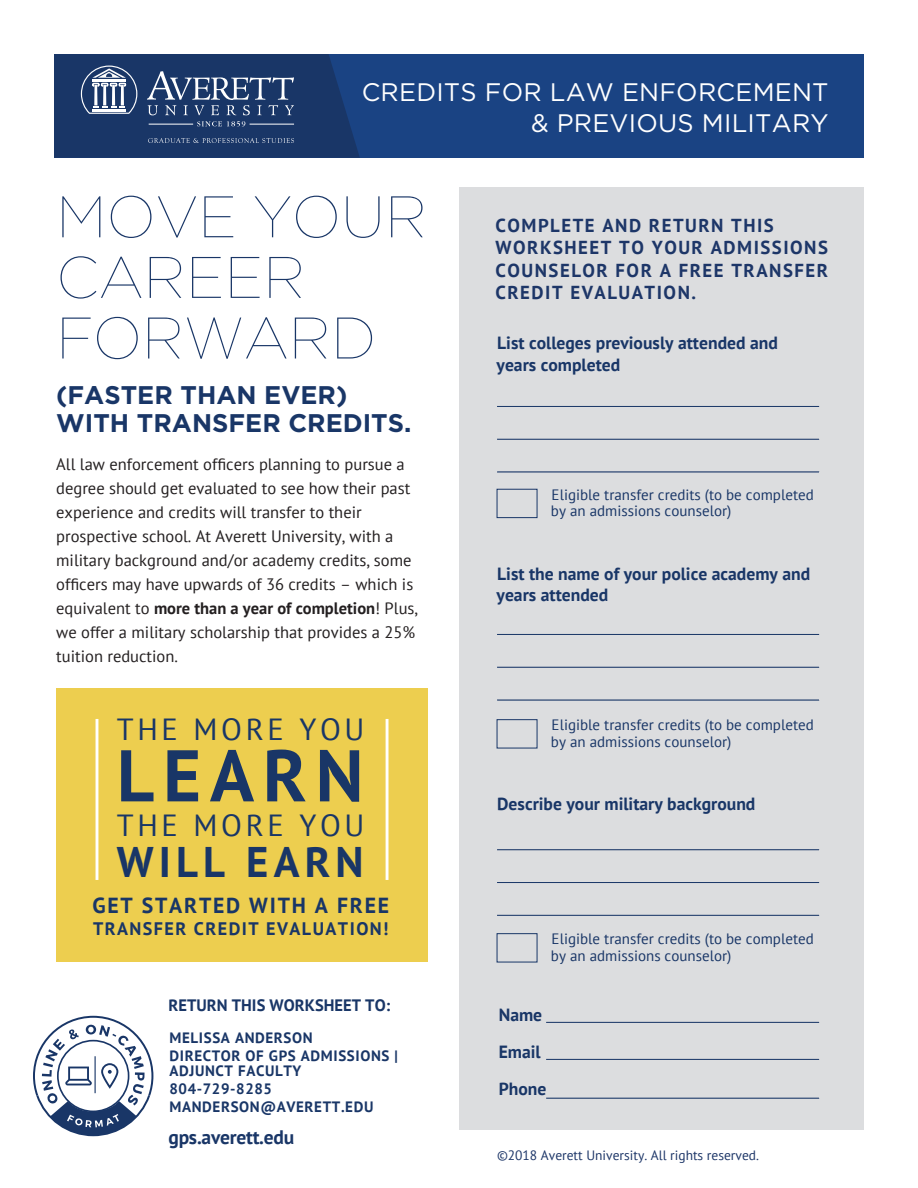
<style>
.page{position:relative;width:918px;height:1188px;background:#fff}
.page>*{position:absolute;margin:0;border:0;box-sizing:border-box;transform-origin:0 0}
.t1{font:700 73.05px "PT Sans";letter-spacing:.12em;color:#193667}
.t2{font:100 58.5px/60.6px "Gotham HTF";color:#193667}
.t3{font:700 42.75px "PT Sans";letter-spacing:.12em;color:#193667}
.t4{font:30.45px "PT Sans";letter-spacing:.12em;color:#193667}
.t5{font:700 25.5px/27.6px "Gotham";color:#193667}
.t6{font:25.35px/30.5px "Gotham";letter-spacing:.01em;color:#fff;text-align:right}
.t7{font:700 21.75px "PT Sans";letter-spacing:.08em;color:#193667}
.t8{font:700 19.5px "PT Sans";letter-spacing:-.01em;color:#193667}
.t9{font:700 18.75px/22.5px "PT Sans";letter-spacing:.08em;color:#1d3668}
.t10{font:700 18.15px "PT Sans";letter-spacing:.08em;color:#193667}
.t11{font:700 17.7px/21.8px "PT Sans";color:#193667}
.t12{font:16.5px/24px "PT Sans";color:#231f20}
.t13{font:700 16.5px "PT Sans";color:#193667}
.t14{font:15px/16.5px "PT Sans";color:#193667}
.t15{font:700 15px/18px "PT Sans";letter-spacing:.04em;color:#193667}
.t16{font:13.5px "PT Sans";color:#1d3668}
.s1{font-weight:700}
</style>
<div class="page">
<div style="left:56px;top:688px;width:371px;height:273px;background:#edce4f"></div>
<hr style="left:96px;top:719px;width:2px;height:161px;background:#fff">
<hr style="left:386px;top:719px;width:3px;height:161px;background:#fff">
<div style="left:54px;top:54px;width:810px;height:104px;background:#1a4383"></div>
<svg style="left:54px;top:54px;width:306px;height:104px;background:#294573"></svg>
<div style="left:459px;top:187px;width:405px;height:943px;background:#dcdddf"></div>
<hr style="left:497px;top:406px;width:322px;height:1px;background:#193667">
<hr style="left:497px;top:439px;width:322px;height:1px;background:#193667">
<hr style="left:497px;top:472px;width:322px;height:1px;background:#193667">
<hr style="left:497px;top:634px;width:322px;height:1px;background:#193667">
<hr style="left:497px;top:667px;width:322px;height:1px;background:#193667">
<hr style="left:497px;top:700px;width:322px;height:1px;background:#193667">
<hr style="left:497px;top:850px;width:322px;height:1px;background:#193667">
<hr style="left:497px;top:882px;width:322px;height:1px;background:#193667">
<hr style="left:497px;top:915px;width:322px;height:1px;background:#193667">
<hr style="left:546px;top:1022px;width:273px;height:1px;background:#193667">
<hr style="left:546px;top:1059px;width:273px;height:1px;background:#193667">
<hr style="left:546px;top:1098px;width:273px;height:1px;background:#193667">
<div style="left:497px;top:933px;width:40px;height:29px;border:1px solid #193667"></div>
<div style="left:497px;top:719px;width:40px;height:29px;border:1px solid #193667"></div>
<div style="left:497px;top:489px;width:40px;height:29px;border:1px solid #193667"></div>
<svg style="left:33px;top:1016px;width:120px;height:120px"></svg>
<hr style="left:95px;top:1056px;width:1px;height:37px;background:#193667">
<h3 class="t6" style="left:362px;top:77px;width:469px">CREDITS FOR LAW ENFORCEMENT &amp; PREVIOUS MILITARY</h3>
<h2 class="t2" style="left:56px;top:186px;width:373px">MOVE YOUR<br>CAREER<br>FORWARD</h2>
<h3 class="t5" style="left:56px;top:381px;width:357px">(FASTER THAN EVER)<br>WITH TRANSFER CREDITS.</h3>
<p class="t12" style="left:56px;top:452px;width:363px">All law enforcement officers planning to pursue a degree should get evaluated to see how their past experience and credits will transfer to their prospective school. At Averett University, with a military background and/or academy credits, some officers may have upwards of 36 credits – which is equivalent to <span class="s1">more than a year of completion</span>! Plus, we offer a military scholarship that provides a 25% tuition reduction.</p>
<h3 class="t4" style="left:117px;top:710px;width:249px">THE MORE YOU</h3>
<h1 class="t1" style="left:117px;top:727px;width:248px">LEARN</h1>
<h3 class="t4" style="left:117px;top:805px;width:249px">THE MORE YOU</h3>
<h3 class="t3" style="left:117px;top:834px;width:248px">WILL EARN</h3>
<h3 class="t7" style="left:93px;top:891px;width:298px">GET STARTED WITH A FREE</h3>
<p class="t10" style="left:93px;top:917px;width:297px">TRANSFER CREDIT EVALUATION!</p>
<p class="t13" style="left:169px;top:995px;width:223px">RETURN THIS WORKSHEET TO:</p>
<p class="t15" style="left:170px;top:1029px;width:230px">MELISSA ANDERSON<br>DIRECTOR OF GPS ADMISSIONS |</p>
<p class="t15" style="left:170px;top:1062px;width:206px">ADJUNCT FACULTY<br>804-729-8285<br>MANDERSON@AVERETT.EDU</p>
<p class="t8" style="left:168px;top:1124px;width:127px">gps.averett.edu</p>
<p class="t9" style="left:496px;top:213px;width:334px">COMPLETE AND RETURN THIS<br>WORKSHEET TO YOUR ADMISSIONS<br>COUNSELOR FOR A FREE TRANSFER<br>CREDIT EVALUATION.</p>
<p class="t11" style="left:497px;top:332px;width:283px">List colleges previously attended and years completed</p>
<p class="t14" style="left:551px;top:486px;width:264px">Eligible transfer credits (to be completed by an admissions counselor)</p>
<p class="t11" style="left:497px;top:562px;width:315px">List the name of your police academy and years attended</p>
<p class="t14" style="left:551px;top:717px;width:264px">Eligible transfer credits (to be completed by an admissions counselor)</p>
<p class="t11" style="left:497px;top:793px;width:260px">Describe your military background</p>
<p class="t14" style="left:551px;top:931px;width:264px">Eligible transfer credits (to be completed by an admissions counselor)</p>
<p class="t11" style="left:499px;top:996px;width:49px;line-height:36.8px">Name<br>Email<br>Phone</p>
<p class="t16" style="left:497px;top:1146px;width:263px">©2018 Averett University. All rights reserved.</p>
</div>
